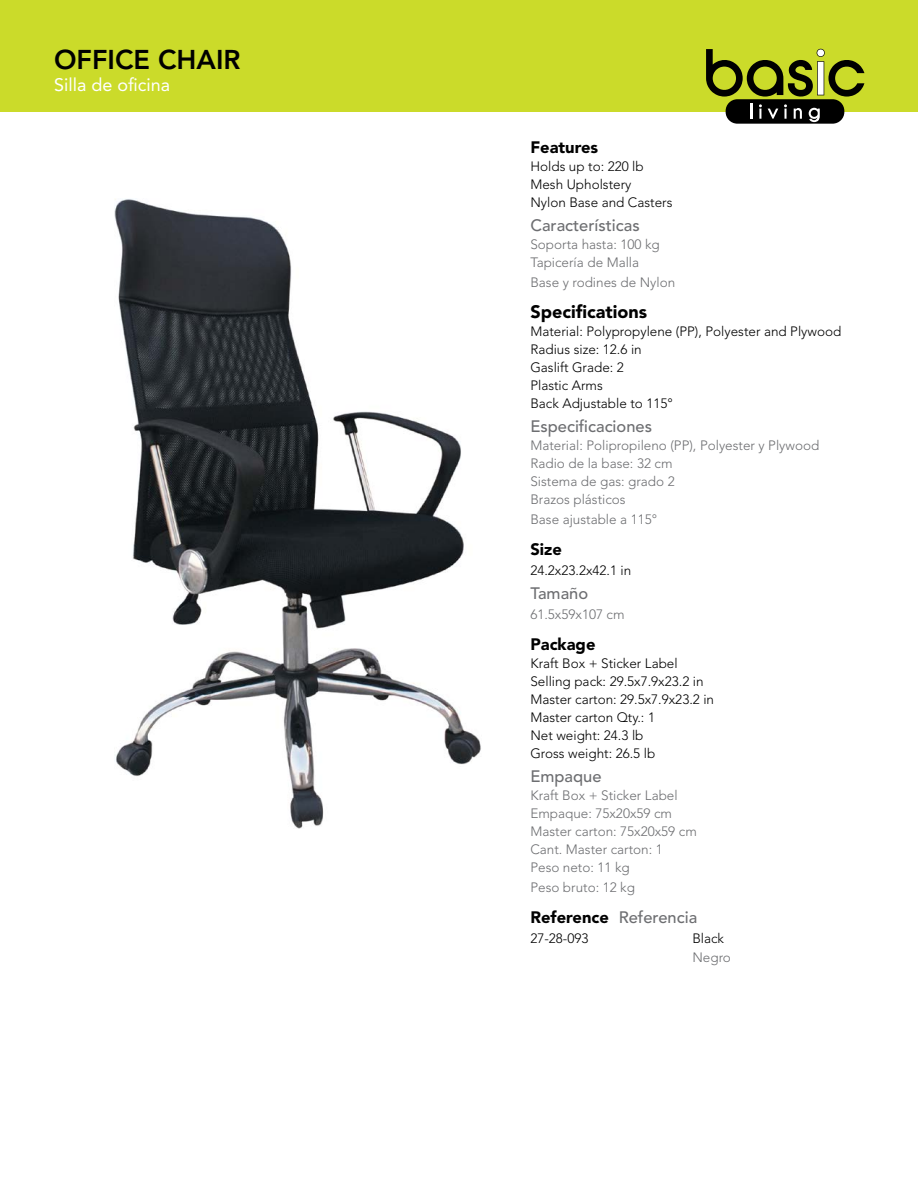
<style>
.page{position:relative;width:918px;height:1188px;background:#fff}
.page>*{position:absolute;margin:0;border:0;box-sizing:border-box;transform-origin:0 0}
.t1{font:800 27px "Avenir LT Std";color:#000}
.t2{font:18px "Avenir LT Std";color:#fff}
.t3{font:900 18px "Avenir LT Std";color:#000}
.t4{font:500 16.5px "Avenir LT Std";color:#6d6e71}
.t5{font:900 16.5px "Avenir LT Std";color:#000}
.t6{font:300 13.5px/18px "Avenir LT Std";color:#000}
.t7{font:300 13.5px/18px "Avenir LT Std";color:#6d6e71}
.s1{font-weight:900;color:#000}
</style>
<div class="page">
<div style="left:0;top:0;width:918px;height:111px;background:#cbdb2a"></div>
<svg style="left:706px;top:49px;width:158px;height:48px"></svg>
<div style="left:726px;top:99px;width:118px;height:25px;background:#000;border-radius:12px"></div>
<svg style="left:750px;top:103px;width:2px;height:16px"></svg>
<svg style="left:759px;top:104px;width:3px;height:15px"></svg>
<svg style="left:768px;top:109px;width:10px;height:10px"></svg>
<svg style="left:784px;top:104px;width:3px;height:15px"></svg>
<svg style="left:794px;top:108px;width:8px;height:11px"></svg>
<svg style="left:809px;top:108px;width:11px;height:14px"></svg>
<img style="left:115px;top:199px;width:366px;height:629px">
<h1 class="t1" style="left:54px;top:44px;width:188px">OFFICE CHAIR</h1>
<h2 class="t2" style="left:54px;top:74px;width:118px">Silla de oficina</h2>
<p class="t5" style="left:530px;top:137px;width:69px">Features</p>
<p class="t6" style="left:530px;top:157px;width:144px">Holds up to: 220 lb<br>Mesh Upholstery<br>Nylon Base and Casters</p>
<p class="t4" style="left:530px;top:216px;width:111px">Características</p>
<p class="t7" style="left:530px;top:235px;width:131px">Soporta hasta: 100 kg<br>Tapicería de Malla</p>
<p class="t7" style="left:530px;top:273px;width:146px">Base y rodines de Nylon</p>
<h2 class="t3" style="left:530px;top:301px;width:118px">Specifications</h2>
<p class="t6" style="left:530px;top:323px;width:312px">Material: Polypropylene (PP), Polyester and Plywood<br>Radius size: 12.6 in<br>Gaslift Grade: 2<br>Plastic Arms<br>Back Adjustable to 115°</p>
<p class="t4" style="left:530px;top:417px;width:123px">Especificaciones</p>
<p class="t7" style="left:530px;top:437px;width:290px">Material: Polipropileno (PP), Polyester y Plywood<br>Radio de la base: 32 cm<br>Sistema de gas: grado 2<br>Brazos plásticos</p>
<p class="t7" style="left:530px;top:510px;width:128px">Base ajustable a 115°</p>
<p class="t5" style="left:530px;top:540px;width:33px">Size</p>
<p class="t6" style="left:530px;top:561px;width:102px">24.2x23.2x42.1 in</p>
<p class="t4" style="left:530px;top:584px;width:59px">Tamaño</p>
<p class="t7" style="left:530px;top:605px;width:96px">61.5x59x107 cm</p>
<p class="t5" style="left:530px;top:634px;width:67px">Package</p>
<p class="t6" style="left:530px;top:655px;width:185px">Kraft Box + Sticker Label<br>Selling pack: 29.5x7.9x23.2 in<br>Master carton: 29.5x7.9x23.2 in<br>Master carton Qty.: 1<br>Net weight: 24.3 lb<br>Gross weight: 26.5 lb</p>
<p class="t4" style="left:530px;top:767px;width:73px">Empaque</p>
<p class="t7" style="left:530px;top:787px;width:168px">Kraft Box + Sticker Label<br>Empaque: 75x20x59 cm<br>Master carton: 75x20x59 cm<br>Cant. Master carton: 1<br>Peso neto: 11 kg</p>
<p class="t7" style="left:530px;top:878px;width:106px">Peso bruto: 12 kg</p>
<p class="t4" style="left:530px;top:908px;width:168px"><span class="s1">Reference</span> Referencia</p>
<p class="t6" style="left:530px;top:929px;width:60px">27-28-093</p>
<p class="t6" style="left:692px;top:929px;width:33px">Black</p>
<p class="t7" style="left:692px;top:949px;width:40px">Negro</p>
</div>
